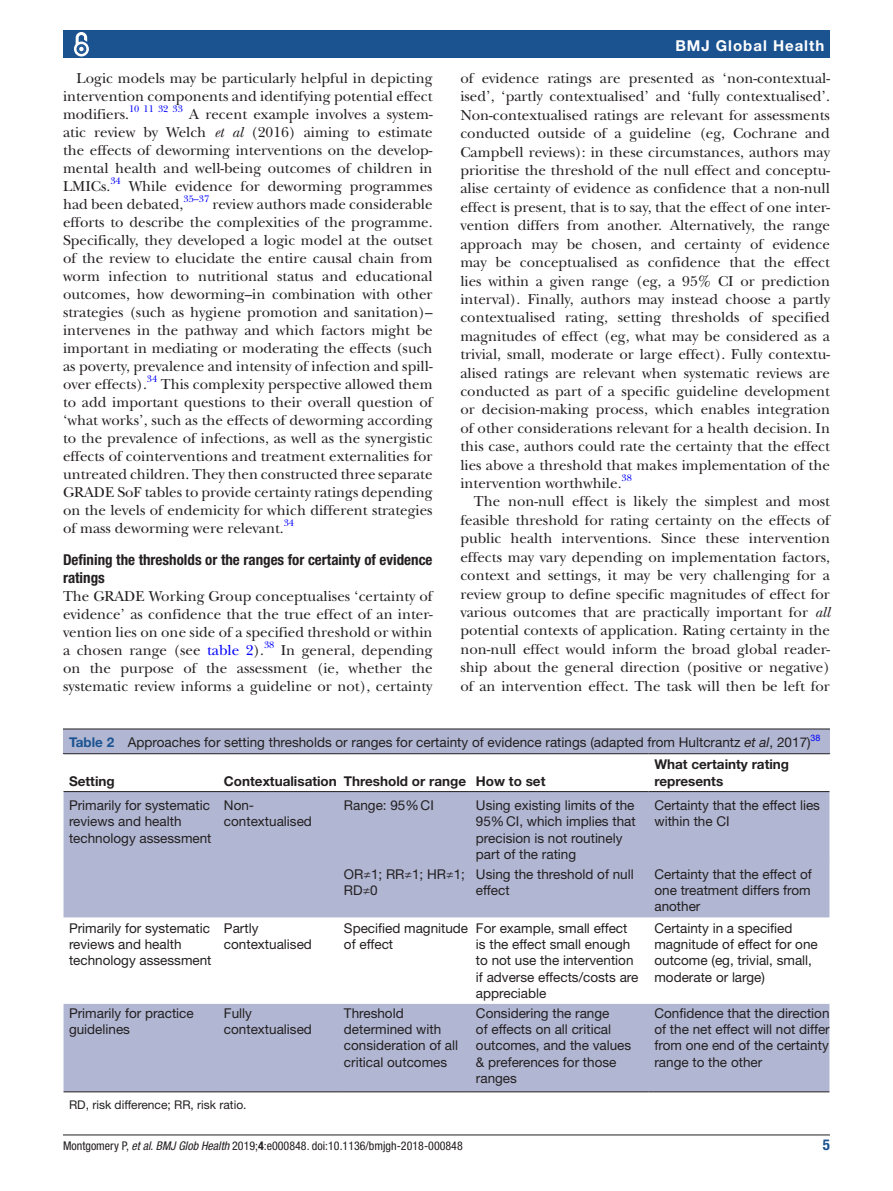
<style>
.page{position:relative;width:893px;height:1191px;background:#fff}
.page>*{position:absolute;margin:0;border:0;box-sizing:border-box;transform-origin:0 0}
.t1{font:15px/18.5px "New Baskerville";color:#231f20;text-align:justify}
.t2{font:700 condensed 15px/18px "Helvetica Neue LT Std";color:#231f20}
.t3{font:700 15px "Helvetica Neue LT Std";letter-spacing:.065em;color:#fff}
.t4{font:700 condensed 15px "Helvetica Neue LT Std";color:#1b5391}
.t5{font:13.5px/16.2px "Helvetica Neue LT Std";color:#231f20}
.t6{font:700 13.5px/16.2px "Helvetica Neue LT Std";color:#231f20}
.t7{font:condensed 12px "Helvetica Neue LT Std";color:#231f20}
.t8{font:12px "Helvetica Neue LT Std";color:#231f20}
.t9{font:9.9px "New Baskerville";color:#00f}
.s1{font-style:italic}
.s2{color:#00f}
.s3{font-weight:700;color:#1b5391}
.s4{font-weight:700}
</style>
<div class="page">
<hr style="left:63px;top:1134px;width:767px;height:1px;background:#231f20">
<div style="left:63px;top:31px;width:767px;height:27px;background:#1b5391"></div>
<svg style="left:74px;top:32px;width:15px;height:25px"></svg>
<div style="left:78px;top:45px;width:7px;height:8px;border:1px solid #1b5391;border-radius:50%"></div>
<div style="left:63px;top:729px;width:767px;height:380px;background:#b1b7d3"></div>
<hr style="left:63px;top:728px;width:767px;height:1px;background:#231f20">
<svg style="left:64px;top:754px;width:766px;height:355px"></svg>
<hr style="left:63px;top:753px;width:155px;height:1px;background:#231f20">
<hr style="left:63px;top:791px;width:155px;height:1px;background:#231f20">
<hr style="left:218px;top:753px;width:120px;height:1px;background:#231f20">
<hr style="left:218px;top:791px;width:120px;height:1px;background:#231f20">
<hr style="left:338px;top:753px;width:132px;height:1px;background:#231f20">
<hr style="left:338px;top:791px;width:132px;height:1px;background:#231f20">
<hr style="left:470px;top:753px;width:178px;height:1px;background:#231f20">
<hr style="left:470px;top:791px;width:178px;height:1px;background:#231f20">
<hr style="left:648px;top:753px;width:182px;height:1px;background:#231f20">
<hr style="left:648px;top:791px;width:182px;height:1px;background:#231f20">
<hr style="left:218px;top:1091px;width:120px;height:1px;background:#231f20">
<hr style="left:338px;top:1091px;width:132px;height:1px;background:#231f20">
<hr style="left:470px;top:1091px;width:178px;height:1px;background:#231f20">
<hr style="left:63px;top:1091px;width:155px;height:1px;background:#231f20">
<hr style="left:648px;top:1091px;width:182px;height:1px;background:#231f20">
<hr style="left:63px;top:754px;width:1px;height:37px;background:#fff">
<hr style="left:63px;top:791px;width:1px;height:72px;background:#fff">
<hr style="left:63px;top:863px;width:1px;height:54px;background:#fff">
<hr style="left:63px;top:917px;width:1px;height:87px;background:#fff">
<hr style="left:63px;top:1004px;width:1px;height:87px;background:#fff">
<svg style="left:63px;top:1091px;width:1px;height:18px"></svg>
<hr style="left:69px;top:1108px;width:761px;height:2px;background:#fff">
<p class="t1" style="left:63px;top:69px;width:371px;line-height:18px;text-indent:14px">Logic models may be particularly helpful in depicting intervention components and identifying potential effect modifiers.</p>
<p class="t9" style="left:129px;top:103px;width:55px">10 11 32 33</p>
<p class="t1" style="left:63px;top:105px;width:371px;line-height:18px;text-indent:126px">A recent example involves a system&shy;atic review by Welch <span class="s1">et al</span> (2016) aiming to estimate the effects of deworming interventions on the develop&shy;mental health and well-being outcomes of children in LMICs.</p>
<p class="t9" style="left:110px;top:175px;width:12px">34</p>
<p class="t1" style="left:63px;top:177px;width:371px;line-height:18px;text-indent:66px">While evidence for deworming programmes had been debated,</p>
<p class="t9" style="left:184px;top:193px;width:27px">35–37</p>
<p class="t1" style="left:63px;top:195px;width:371px;line-height:18px;text-indent:149px">review authors made considerable efforts to describe the complexities of the programme.<br>Specifically, they developed a logic model at the outset of the review to elucidate the entire causal chain from worm infection to nutritional status and educational outcomes, how deworming–in combination with other strategies (such as hygiene promotion and sanitation)– intervenes in the pathway and which factors might be important in mediating or moderating the effects (such as poverty, prevalence and intensity of infection and spill&shy;over effects).</p>
<p class="t9" style="left:147px;top:373px;width:12px">34</p>
<p class="t1" style="left:63px;top:375px;width:371px;line-height:18px;text-indent:98px">This complexity perspective allowed them to add important questions to their overall question of ‘what works’, such as the effects of deworming according to the prevalence of infections, as well as the synergistic effects of cointerventions and treatment externalities for untreated children. They then constructed three separate GRADE SoF tables to provide certainty ratings depending on the levels of endemicity for which different strategies of mass deworming were relevant.<sup>34</sup></p>
<p class="t2" style="left:63px;top:550px;width:371px">Defining the thresholds or the ranges for certainty of evidence ratings</p>
<p class="t1" style="left:63px;top:587px;width:371px;line-height:18px">The GRADE Working Group conceptualises ‘certainty of evidence’ as confidence that the true effect of an inter&shy;vention lies on one side of a specified threshold or within a chosen range (see <span class="s2">table 2</span>).</p>
<p class="t9" style="left:264px;top:639px;width:12px">38</p>
<p class="t1" style="left:63px;top:641px;width:371px;line-height:18px;text-indent:218px">In general, depending on the purpose of the assessment (ie, whether the systematic review informs a guideline or not), certainty</p>
<p class="t3" style="left:675px;top:36px;width:150px">BMJ Global Health</p>
<p class="t1" style="left:460px;top:69px;width:371px">of evidence ratings are presented as ‘non-contextual&shy;ised’, ‘partly contextualised’ and ‘fully contextualised’.<br>Non-contextualised ratings are relevant for assessments conducted outside of a guideline (eg, Cochrane and Campbell reviews): in these circumstances, authors may prioritise the threshold of the null effect and conceptu&shy;alise certainty of evidence as confidence that a non-null effect is present, that is to say, that the effect of one inter&shy;vention differs from another. Alternatively, the range approach may be chosen, and certainty of evidence may be conceptualised as confidence that the effect lies within a given range (eg, a 95% CI or prediction interval). Finally, authors may instead choose a partly contextualised rating, setting thresholds of specified magnitudes of effect (eg, what may be considered as a trivial, small, moderate or large effect). Fully contextu&shy;alised ratings are relevant when systematic reviews are conducted as part of a specific guideline development or decision-making process, which enables integration of other considerations relevant for a health decision. In this case, authors could rate the certainty that the effect lies above a threshold that makes implementation of the intervention worthwhile.<sup>38</sup></p>
<p class="t1" style="left:460px;top:492px;width:371px;text-indent:14px">The non-null effect is likely the simplest and most feasible threshold for rating certainty on the effects of public health interventions. Since these intervention effects may vary depending on implementation factors, context and settings, it may be very challenging for a review group to define specific magnitudes of effect for various outcomes that are practically important for <span class="s1">all </span>potential contexts of application. Rating certainty in the non-null effect would inform the broad global reader&shy;ship about the general direction (positive or negative) of an intervention effect. The task will then be left for</p>
<p class="t5" style="left:69px;top:734px;width:753px"><span class="s3">Table 2</span> Approaches for setting thresholds or ranges for certainty of evidence ratings (adapted from Hultcrantz <span class="s1">et al</span>, 2017)<sup>38</sup></p>
<p class="t6" style="left:69px;top:772px;width:47px">Setting</p>
<p class="t6" style="left:224px;top:772px;width:323px">Contextualisation Threshold or range How to set</p>
<p class="t6" style="left:654px;top:756px;width:136px">What certainty rating represents</p>
<p class="t5" style="left:69px;top:797px;width:144px">Primarily for systematic reviews and health technology assessment</p>
<p class="t5" style="left:224px;top:797px;width:90px">Non&shy;contextualised</p>
<p class="t5" style="left:344px;top:797px;width:91px">Range: 95%CI</p>
<p class="t5" style="left:476px;top:797px;width:161px">Using existing limits of the<br>95%CI, which implies that precision is not routinely part of the rating</p>
<p class="t5" style="left:654px;top:797px;width:167px">Certainty that the effect lies within the CI</p>
<p class="t5" style="left:344px;top:866px;width:123px">OR≠1; RR≠1; HR≠1;<br>RD≠0</p>
<p class="t5" style="left:476px;top:866px;width:159px">Using the threshold of null effect</p>
<p class="t5" style="left:654px;top:866px;width:159px;text-align:justify">Certainty that the effect of one treatment differs from another</p>
<p class="t5" style="left:69px;top:920px;width:144px">Primarily for systematic reviews and health technology assessment</p>
<p class="t5" style="left:224px;top:920px;width:90px">Partly contextualised</p>
<p class="t5" style="left:344px;top:920px;width:126px">Specified magnitude of effect</p>
<p class="t5" style="left:476px;top:920px;width:164px">For example, small effect is the effect small enough to not use the intervention if adverse effects/costs are appreciable</p>
<p class="t5" style="left:654px;top:920px;width:165px">Certainty in a specified magnitude of effect for one outcome (eg, trivial, small, moderate or large)</p>
<p class="t5" style="left:69px;top:1005px;width:126px">Primarily for practice guidelines</p>
<p class="t5" style="left:224px;top:1005px;width:90px">Fully contextualised</p>
<p class="t5" style="left:344px;top:1005px;width:116px">Threshold determined with consideration of all critical outcomes</p>
<p class="t5" style="left:476px;top:1005px;width:157px">Considering the range<br>of effects on all critical outcomes, and the values &amp; preferences for those ranges</p>
<p class="t5" style="left:654px;top:1005px;width:177px;text-align:justify">Confidence that the direction of the net effect will not differ from one end of the certainty range to the other</p>
<p class="t8" style="left:69px;top:1098px;width:179px">RD, risk difference; RR, risk ratio.</p>
<p class="t7" style="left:63px;top:1138px;width:401px">Montgomery P, <span class="s1">et al</span>. <span class="s1">BMJ Glob Health</span> 2019;<span class="s4">4</span>:e000848. doi:10.1136/bmjgh-2018-000848</p>
<p class="t4" style="left:823px;top:1135px;width:9px">5</p>
</div>
